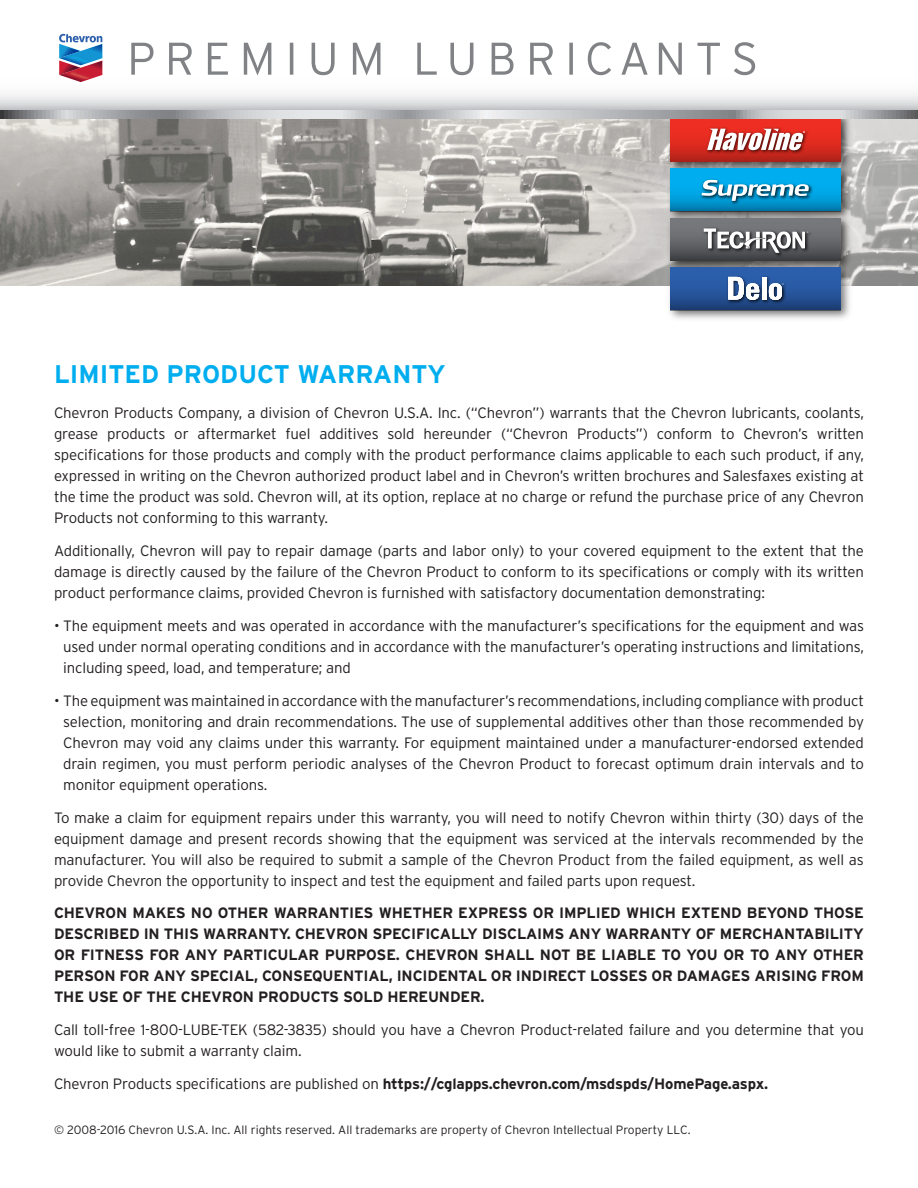
<style>
.page{position:relative;width:918px;height:1188px;background:#fff}
.page>*{position:absolute;margin:0;border:0;box-sizing:border-box;transform-origin:0 0}
.t1{font:700 25.5px "Interstate";color:#00aeef}
.t2{font:300 15px/21px "Interstate";letter-spacing:-.01em;color:#231f20;text-align:justify}
.t3{font:700 15px/21px "Interstate";letter-spacing:-.01em;color:#231f20;text-align:justify}
.t4{font:300 12px "Interstate";color:#231f20}
.t5{font:condensed 2.25px "Univers";color:#fff}
.s1{font-weight:300}
</style>
<div class="page">
<img style="left:0;top:119px;width:528px;height:166px">
<img style="left:528px;top:119px;width:390px;height:166px">
<svg style="left:0;top:33px;width:918px;height:77px"></svg>
<svg style="left:59px;top:34px;width:43px;height:48px"></svg>
<svg style="left:131px;top:42px;width:624px;height:34px"></svg>
<img style="left:620px;top:65px;width:278px;height:45px">
<img style="left:620px;top:119px;width:278px;height:48px">
<img style="left:620px;top:167px;width:278px;height:151px">
<svg style="left:670px;top:119px;width:171px;height:42px;background:#da291f"></svg>
<img style="left:705px;top:126px;width:104px;height:30px">
<svg style="left:707px;top:128px;width:103px;height:22px"></svg>
<svg style="left:670px;top:168px;width:171px;height:43px;background:#00a0dc"></svg>
<img style="left:699px;top:177px;width:115px;height:30px">
<svg style="left:702px;top:180px;width:107px;height:21px"></svg>
<div style="left:670px;top:268px;width:171px;height:42px;background:linear-gradient(to bottom,#2e66b8,#1f447f)"></div>
<img style="left:726px;top:274px;width:62px;height:32px">
<svg style="left:728px;top:277px;width:31px;height:23px"></svg>
<hr style="left:762px;top:277px;width:4px;height:23px;background:#fff">
<svg style="left:769px;top:281px;width:21px;height:19px"></svg>
<div style="left:670px;top:218px;width:171px;height:43px;background:linear-gradient(to bottom,#818386,#45474b)"></div>
<img style="left:701px;top:226px;width:109px;height:33px">
<svg style="left:704px;top:228px;width:110px;height:25px"></svg>
<svg style="left:0;top:110px;width:918px;height:9px;background:#b6b7ba"></svg>
<p class="t1" style="left:54px;top:360px;width:393px">LIMITED PRODUCT WARRANTY</p>
<p class="t5" style="left:782px;top:283px;width:3px">®</p>
<p class="t5" style="left:807px;top:231px;width:3px">®</p>
<p class="t2" style="left:54px;top:402px;width:812px">Chevron Products Company, a division of Chevron U.S.A. Inc. (“Chevron”) warrants that the Chevron lubricants, coolants, grease products or aftermarket fuel additives sold hereunder (“Chevron Products”) conform to Chevron’s written specifications for those products and comply with the product performance claims applicable to each such product, if any, expressed in writing on the Chevron authorized product label and in Chevron’s written brochures and Salesfaxes existing at the time the product was sold. Chevron will, at its option, replace at no charge or refund the purchase price of any Chevron Products not conforming to this warranty.</p>
<p class="t2" style="left:54px;top:540px;width:812px">Additionally, Chevron will pay to repair damage (parts and labor only) to your covered equipment to the extent that the damage is directly caused by the failure of the Chevron Product to conform to its specifications or comply with its written product performance claims, provided Chevron is furnished with satisfactory documentation demonstrating:</p>
<p class="t2" style="left:63px;top:615px;width:802px;text-indent:-9px">• The equipment meets and was operated in accordance with the manufacturer’s specifications for the equipment and was used under normal operating conditions and in accordance with the manufacturer’s operating instructions and limitations, including speed, load, and temperature; and</p>
<p class="t2" style="left:63px;top:690px;width:802px;text-indent:-9px">• The equipment was maintained in accordance with the manufacturer’s recommendations, including compliance with product selection, monitoring and drain recommendations. The use of supplemental additives other than those recommended by Chevron may void any claims under this warranty. For equipment maintained under a manufacturer-endorsed extended drain regimen, you must perform periodic analyses of the Chevron Product to forecast optimum drain intervals and to monitor equipment operations.</p>
<p class="t2" style="left:54px;top:807px;width:812px">To make a claim for equipment repairs under this warranty, you will need to notify Chevron within thirty (30) days of the equipment damage and present records showing that the equipment was serviced at the intervals recommended by the manufacturer. You will also be required to submit a sample of the Chevron Product from the failed equipment, as well as provide Chevron the opportunity to inspect and test the equipment and failed parts upon request.</p>
<p class="t3" style="left:54px;top:903px;width:812px">CHEVRON MAKES NO OTHER WARRANTIES WHETHER EXPRESS OR IMPLIED WHICH EXTEND BEYOND THOSE DESCRIBED IN THIS WARRANTY. CHEVRON SPECIFICALLY DISCLAIMS ANY WARRANTY OF MERCHANTABILITY OR FITNESS FOR ANY PARTICULAR PURPOSE. CHEVRON SHALL NOT BE LIABLE TO YOU OR TO ANY OTHER PERSON FOR ANY SPECIAL, CONSEQUENTIAL, INCIDENTAL OR INDIRECT LOSSES OR DAMAGES ARISING FROM THE USE OF THE CHEVRON PRODUCTS SOLD HEREUNDER.</p>
<p class="t2" style="left:54px;top:1019px;width:812px">Call toll-free 1-800-LUBE-TEK (582-3835) should you have a Chevron Product-related failure and you determine that you would like to submit a warranty claim.</p>
<p class="t3" style="left:54px;top:1073px;width:716px"><span class="s1">Chevron Products specifications are published on</span> https://cglapps.chevron.com/msdspds/HomePage.aspx.</p>
<p class="t4" style="left:54px;top:1122px;width:638px">© 2008-2016 Chevron U.S.A. Inc. All rights reserved. All trademarks are property of Chevron Intellectual Property LLC.</p>
</div>
